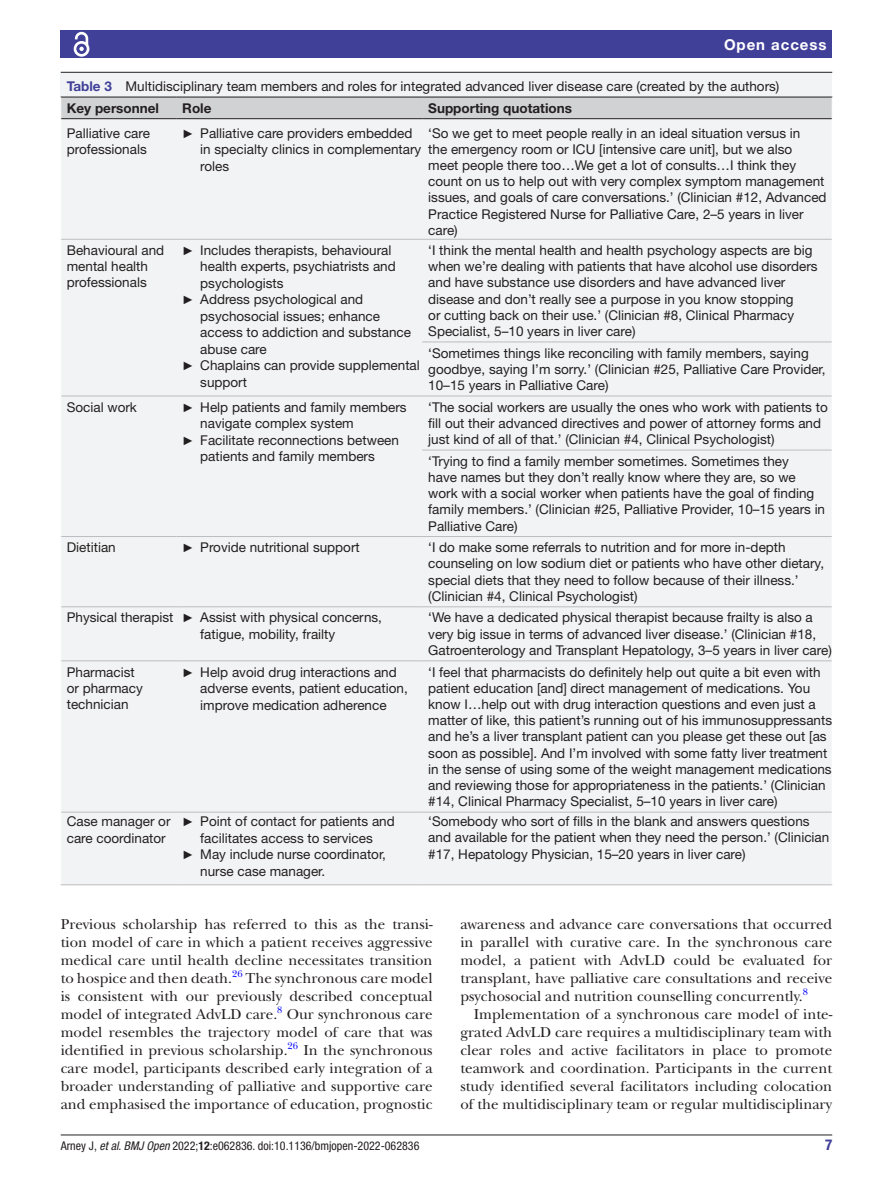
<style>
.page{position:relative;width:893px;height:1191px;background:#fff}
.page>*{position:absolute;margin:0;border:0;box-sizing:border-box;transform-origin:0 0}
.t1{font:15px/18px "New Baskerville";color:#231f20;text-align:justify}
.t2{font:700 15px "Helvetica Neue LT Std";letter-spacing:.065em;color:#fff}
.t3{font:700 condensed 15px "Helvetica Neue LT Std";color:#414099}
.t4{font:13.5px/16.2px "Helvetica Neue LT Std";color:#231f20}
.t5{font:700 13.5px "Helvetica Neue LT Std";color:#231f20}
.t6{font:condensed 12px "Helvetica Neue LT Std";color:#231f20}
.t7{font:9.9px "New Baskerville";color:#00f}
.s1{font-weight:700;color:#414099}
.s2{font-weight:700}
.s3{font-family:"Arial";font-size:12px}
.s4{font-style:italic}
</style>
<div class="page">
<hr style="left:61px;top:1134px;width:771px;height:1px;background:#231f20">
<div style="left:61px;top:31px;width:771px;height:27px;background:#414099"></div>
<svg style="left:73px;top:31px;width:17px;height:26px"></svg>
<div style="left:61px;top:73px;width:771px;height:812px;background:#f2f3f4"></div>
<hr style="left:61px;top:72px;width:771px;height:1px;background:#231f20">
<hr style="left:61px;top:239px;width:115px;height:1px;background:#bcbdc0">
<hr style="left:176px;top:239px;width:246px;height:1px;background:#bcbdc0">
<hr style="left:422px;top:239px;width:410px;height:1px;background:#bcbdc0">
<hr style="left:422px;top:342px;width:410px;height:1px;background:#bcbdc0">
<hr style="left:61px;top:396px;width:115px;height:1px;background:#bcbdc0">
<hr style="left:176px;top:396px;width:246px;height:1px;background:#bcbdc0">
<hr style="left:422px;top:396px;width:410px;height:1px;background:#bcbdc0">
<hr style="left:422px;top:450px;width:410px;height:1px;background:#bcbdc0">
<hr style="left:61px;top:536px;width:115px;height:1px;background:#bcbdc0">
<hr style="left:176px;top:536px;width:246px;height:1px;background:#bcbdc0">
<hr style="left:422px;top:536px;width:410px;height:1px;background:#bcbdc0">
<hr style="left:61px;top:606px;width:115px;height:1px;background:#bcbdc0">
<hr style="left:176px;top:606px;width:246px;height:1px;background:#bcbdc0">
<hr style="left:422px;top:606px;width:410px;height:1px;background:#bcbdc0">
<hr style="left:61px;top:660px;width:115px;height:1px;background:#bcbdc0">
<hr style="left:176px;top:660px;width:246px;height:1px;background:#bcbdc0">
<hr style="left:422px;top:660px;width:410px;height:1px;background:#bcbdc0">
<hr style="left:61px;top:812px;width:115px;height:1px;background:#bcbdc0">
<hr style="left:61px;top:884px;width:115px;height:1px;background:#bcbdc0">
<hr style="left:176px;top:812px;width:246px;height:1px;background:#bcbdc0">
<hr style="left:176px;top:884px;width:246px;height:1px;background:#bcbdc0">
<hr style="left:422px;top:812px;width:410px;height:1px;background:#bcbdc0">
<hr style="left:422px;top:884px;width:410px;height:1px;background:#bcbdc0">
<svg style="left:60px;top:97px;width:773px;height:22px;background:#c6c7c9"></svg>
<p class="t2" style="left:724px;top:35px;width:104px">Open access</p>
<p class="t4" style="left:67px;top:75px;width:714px;line-height:22px"><span class="s1">Table 3</span> Multidisciplinary team members and roles for integrated advanced liver disease care (created by the authors)<br><span class="s2">Key personnel</span></p>
<p class="t5" style="left:182px;top:99px;width:31px">Role</p>
<p class="t5" style="left:428px;top:99px;width:145px">Supporting quotations</p>
<p class="t4" style="left:67px;top:124px;width:85px">Palliative care professionals</p>
<p class="t4" style="left:200px;top:124px;width:223px;text-indent:-18px"><span class="s3">►</span> Palliative care providers embedded in specialty clinics in complementary roles</p>
<p class="t4" style="left:428px;top:124px;width:400px">‘So we get to meet people really in an ideal situation versus in<br>the emergency room or ICU [intensive care unit], but we also<br>meet people there too…We get a lot of consults…I think they count on us to help out with very complex symptom management issues, and goals of care conversations.’ (Clinician #12, Advanced Practice Registered Nurse for Palliative Care, 2–5 years in liver care)</p>
<p class="t4" style="left:67px;top:242px;width:99px">Behavioural and mental health professionals</p>
<p class="t4" style="left:182px;top:242px;width:211px"><span class="s3">►</span> Includes therapists, behavioural</p>
<p class="t4" style="left:428px;top:242px;width:391px">‘I think the mental health and health psychology aspects are big when we’re dealing with patients that have alcohol use disorders and have substance use disorders and have advanced liver disease and don’t really see a purpose in you know stopping<br>or cutting back on their use.’ (Clinician #8, Clinical Pharmacy Specialist, 5–10 years in liver care)</p>
<p class="t4" style="left:428px;top:344px;width:399px">‘Sometimes things like reconciling with family members, saying goodbye, saying I’m sorry.’ (Clinician #25, Palliative Care Provider,<br>10–15 years in Palliative Care)</p>
<p class="t4" style="left:200px;top:258px;width:197px">health experts, psychiatrists and</p>
<p class="t4" style="left:200px;top:275px;width:85px">psychologists</p>
<p class="t4" style="left:182px;top:291px;width:183px"><span class="s3">►</span> Address psychological and</p>
<p class="t4" style="left:200px;top:308px;width:181px">psychosocial issues; enhance</p>
<p class="t4" style="left:200px;top:324px;width:212px">access to addiction and substance</p>
<p class="t4" style="left:200px;top:341px;width:68px">abuse care</p>
<p class="t4" style="left:182px;top:357px;width:239px"><span class="s3">►</span> Chaplains can provide supplemental</p>
<p class="t4" style="left:200px;top:374px;width:48px">support</p>
<p class="t4" style="left:67px;top:398px;width:72px">Social work</p>
<p class="t4" style="left:182px;top:398px;width:226px"><span class="s3">►</span> Help patients and family members</p>
<p class="t4" style="left:200px;top:415px;width:155px">navigate complex system</p>
<p class="t4" style="left:182px;top:431px;width:218px"><span class="s3">►</span> Facilitate reconnections between</p>
<p class="t4" style="left:200px;top:448px;width:176px">patients and family members</p>
<p class="t4" style="left:428px;top:398px;width:401px">‘The social workers are usually the ones who work with patients to fill out their advanced directives and power of attorney forms and just kind of all of that.’ (Clinician #4, Clinical Psychologist)</p>
<p class="t4" style="left:428px;top:452px;width:398px">‘Trying to find a family member sometimes. Sometimes they<br>have names but they don’t really know where they are, so we work with a social worker when patients have the goal of finding family members.’ (Clinician #25, Palliative Provider, 10–15 years in Palliative Care)</p>
<p class="t4" style="left:67px;top:539px;width:51px">Dietitian</p>
<p class="t4" style="left:182px;top:539px;width:179px"><span class="s3">►</span> Provide nutritional support</p>
<p class="t4" style="left:428px;top:539px;width:397px">‘I do make some referrals to nutrition and for more in-depth counseling on low sodium diet or patients who have other dietary, special diets that they need to follow because of their illness.’ (Clinician #4, Clinical Psychologist)</p>
<p class="t4" style="left:200px;top:609px;width:183px;text-indent:-134px">Physical therapist <span class="s3">►</span> Assist with physical concerns, fatigue, mobility, frailty</p>
<p class="t4" style="left:428px;top:609px;width:405px">‘We have a dedicated physical therapist because frailty is also a very big issue in terms of advanced liver disease.’ (Clinician #18,<br>Gatroenterology and Transplant Hepatology, 3–5 years in liver care)</p>
<p class="t4" style="left:67px;top:663px;width:78px">Pharmacist or pharmacy technician</p>
<p class="t4" style="left:200px;top:663px;width:209px;text-indent:-18px"><span class="s3">►</span> Help avoid drug interactions and adverse events, patient education, improve medication adherence</p>
<p class="t4" style="left:428px;top:663px;width:405px">‘I feel that pharmacists do definitely help out quite a bit even with patient education [and] direct management of medications. You know I…help out with drug interaction questions and even just a matter of like, this patient’s running out of his immunosuppressants and he’s a liver transplant patient can you please get these out [as soon as possible]. And I’m involved with some fatty liver treatment in the sense of using some of the weight management medications and reviewing those for appropriateness in the patients.’ (Clinician #14, Clinical Pharmacy Specialist, 5–10 years in liver care)</p>
<p class="t4" style="left:67px;top:813px;width:105px">Case manager or care coordinator</p>
<p class="t4" style="left:182px;top:813px;width:214px"><span class="s3">►</span> Point of contact for patients and</p>
<p class="t4" style="left:428px;top:813px;width:403px">‘Somebody who sort of fills in the blank and answers questions and available for the patient when they need the person.’ (Clinician #17, Hepatology Physician, 15–20 years in liver care)</p>
<p class="t4" style="left:200px;top:829px;width:174px">facilitates access to services</p>
<p class="t4" style="left:182px;top:846px;width:205px"><span class="s3">►</span> May include nurse coordinator,</p>
<p class="t4" style="left:200px;top:862px;width:127px">nurse case manager.</p>
<p class="t1" style="left:61px;top:915px;width:373px">Previous scholarship has referred to this as the transi&shy;tion model of care in which a patient receives aggressive medical care until health decline necessitates transition to hospice and then death.</p>
<p class="t7" style="left:232px;top:967px;width:12px">26</p>
<p class="t1" style="left:61px;top:969px;width:373px;text-indent:185px">The synchronous care model is consistent with our previously described conceptual model of integrated AdvLD care.</p>
<p class="t7" style="left:277px;top:1003px;width:7px">8</p>
<p class="t1" style="left:61px;top:1005px;width:373px;text-indent:226px">Our synchronous care model resembles the trajectory model of care that was identified in previous scholarship.</p>
<p class="t7" style="left:288px;top:1039px;width:12px">26</p>
<p class="t1" style="left:61px;top:1041px;width:373px;text-indent:243px">In the synchronous care model, participants described early integration of a broader understanding of palliative and supportive care and emphasised the importance of education, prognostic</p>
<p class="t1" style="left:460px;top:915px;width:373px">awareness and advance care conversations that occurred in parallel with curative care. In the synchronous care model, a patient with AdvLD could be evaluated for transplant, have palliative care consultations and receive psychosocial and nutrition counselling concurrently.</p>
<p class="t7" style="left:803px;top:985px;width:7px">8</p>
<p class="t1" style="left:460px;top:1005px;width:373px;text-indent:14px">Implementation of a synchronous care model of inte&shy;grated AdvLD care requires a multidisciplinary team with clear roles and active facilitators in place to promote teamwork and coordination. Participants in the current study identified several facilitators including colocation of the multidisciplinary team or regular multidisciplinary</p>
<p class="t6" style="left:61px;top:1138px;width:360px">Arney J, <span class="s4">et al</span>. <span class="s4">BMJ Open</span> 2022;<span class="s2">12</span>:e062836. doi:10.1136/bmjopen-2022-062836</p>
<p class="t3" style="left:825px;top:1135px;width:9px">7</p>
</div>
